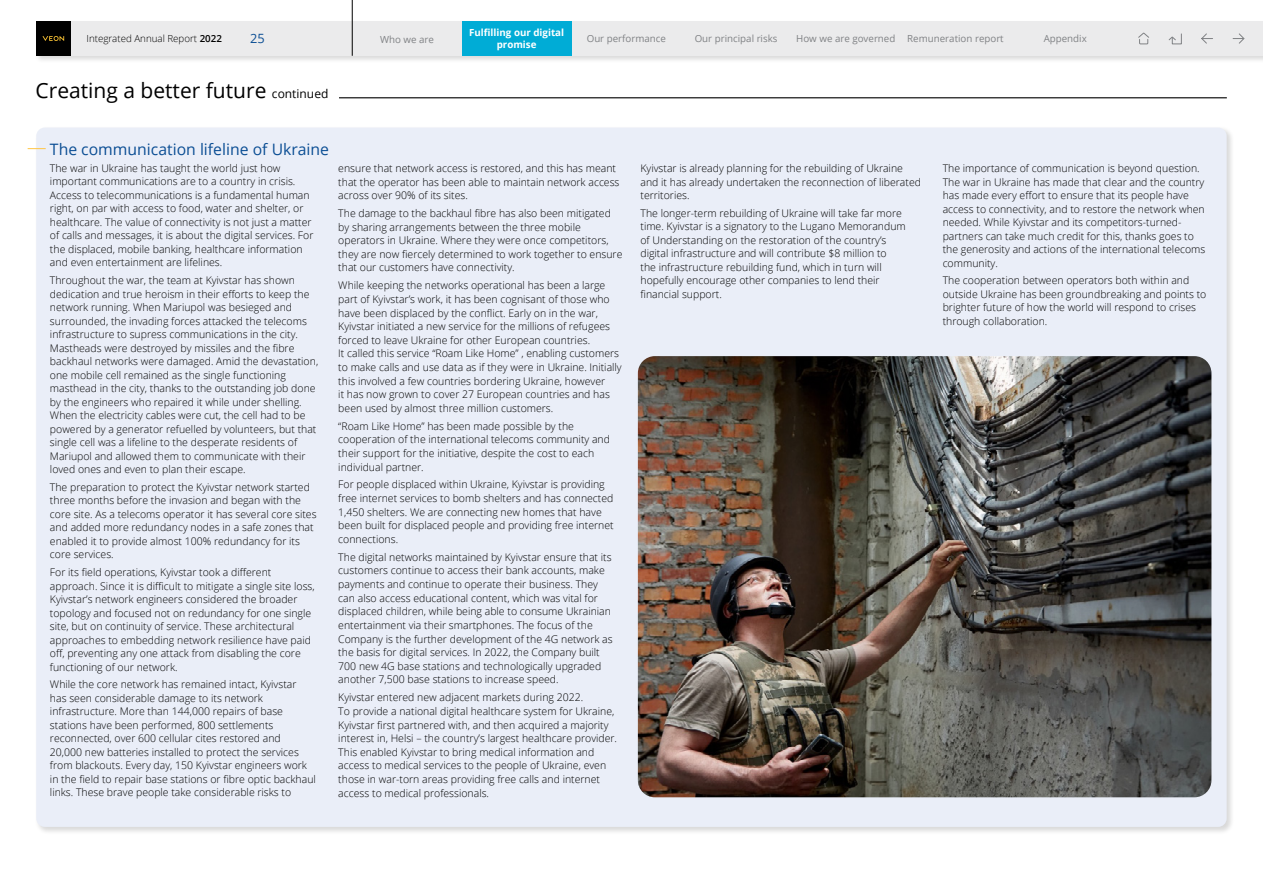
<style>
.page{position:relative;width:1263px;height:893px;background:#fff}
.page>*{position:absolute;margin:0;border:0;box-sizing:border-box;transform-origin:0 0}
.t1{font:21px "Open Sans";color:#000}
.t2{font:15.75px "Open Sans";color:#0b4e94}
.t3{font:12.75px "Open Sans";color:#0b4e94}
.t4{font:300 10.5px/13.5px "Open Sans";color:#000}
.t5{font:9.75px "Open Sans";color:#808285}
.t6{font:700 9.75px/11.7px "Open Sans";color:#fff;text-align:center}
.t7{font:300 9.75px "Open Sans";color:#000}
.s1{font-weight:600}
.s2{font-size:12px}
</style>
<div class="page">
<div style="left:35px;top:126px;width:1199px;height:709px;background:#000;opacity:.15"></div>
<div style="left:36px;top:128px;width:1191px;height:699px;background:#eaeef8;border-radius:9px"></div>
<svg style="left:28px;top:148px;width:18px;height:1px"></svg>
<img style="left:638px;top:356px;width:573px;height:441px">
<hr style="left:339px;top:97px;width:888px;height:1px;background:#000">
<div style="left:35px;top:20px;width:1228px;height:43px;background:#000;opacity:.15"></div>
<div style="left:36px;top:21px;width:1227px;height:35px;background:#ebebec"></div>
<div style="left:36px;top:21px;width:35px;height:35px;background:#000"></div>
<svg style="left:42px;top:36px;width:22px;height:5px"></svg>
<div style="left:462px;top:21px;width:109px;height:35px;background:#00acd6"></div>
<hr style="left:352px;top:0;width:1px;height:56px;background:#000">
<svg style="left:1232px;top:33px;width:13px;height:11px"></svg>
<svg style="left:1201px;top:33px;width:12px;height:11px"></svg>
<svg style="left:1138px;top:32px;width:11px;height:13px"></svg>
<svg style="left:1168px;top:33px;width:14px;height:12px"></svg>
<p class="t7" style="left:87px;top:32px;width:137px">Integrated Annual Report <span class="s1">2022</span></p>
<p class="t3" style="left:250px;top:30px;width:16px">25</p>
<p class="t5" style="left:380px;top:32px;width:55px">Who we are</p>
<p class="t6" style="left:469px;top:27px;width:96px">Fulfilling our digital promise</p>
<p class="t5" style="left:587px;top:32px;width:81px">Our performance</p>
<p class="t5" style="left:695px;top:32px;width:84px">Our principal risks</p>
<p class="t5" style="left:796px;top:32px;width:209px">How we are governed Remuneration report</p>
<p class="t5" style="left:1044px;top:32px;width:45px">Appendix</p>
<h1 class="t1" style="left:36px;top:76px;width:294px">Creating a better future <span class="s2">continued</span></h1>
<h2 class="t2" style="left:50px;top:138px;width:281px">The communication lifeline of Ukraine</h2>
<p class="t4" style="left:50px;top:161px;width:265px">The war in Ukraine has taught the world just how important communications are to a country in crisis.<br>Access to telecommunications is a fundamental human right, on par with access to food, water and shelter, or healthcare. The value of connectivity is not just a matter of calls and messages, it is about the digital services. For the displaced, mobile banking, healthcare information and even entertainment are lifelines.</p>
<p class="t4" style="left:50px;top:273px;width:270px">Throughout the war, the team at Kyivstar has shown dedication and true heroism in their efforts to keep the network running. When Mariupol was besieged and surrounded, the invading forces attacked the telecoms infrastructure to supress communications in the city.<br>Mastheads were destroyed by missiles and the fibre backhaul networks were damaged. Amid the devastation, one mobile cell remained as the single functioning masthead in the city, thanks to the outstanding job done by the engineers who repaired it while under shelling.<br>When the electricity cables were cut, the cell had to be powered by a generator refuelled by volunteers, but that single cell was a lifeline to the desperate residents of Mariupol and allowed them to communicate with their loved ones and even to plan their escape.</p>
<p class="t4" style="left:50px;top:480px;width:268px">The preparation to protect the Kyivstar network started three months before the invasion and began with the core site. As a telecoms operator it has several core sites and added more redundancy nodes in a safe zones that enabled it to provide almost 100% redundancy for its core services.</p>
<p class="t4" style="left:50px;top:565px;width:266px">For its field operations, Kyivstar took a different approach. Since it is difficult to mitigate a single site loss, Kyivstar’s network engineers considered the broader topology and focused not on redundancy for one single site, but on continuity of service. These architectural approaches to embedding network resilience have paid off, preventing any one attack from disabling the core functioning of our network.</p>
<p class="t4" style="left:50px;top:678px;width:267px">While the core network has remained intact, Kyivstar<br>has seen considerable damage to its network infrastructure. More than 144,000 repairs of base stations have been performed, 800 settlements reconnected, over 600 cellular cites restored and<br>20,000 new batteries installed to protect the services from blackouts. Every day, 150 Kyivstar engineers work in the field to repair base stations or fibre optic backhaul links. These brave people take considerable risks to</p>
<p class="t4" style="left:338px;top:161px;width:283px">ensure that network access is restored, and this has meant that the operator has been able to maintain network access across over 90% of its sites.</p>
<p class="t4" style="left:338px;top:206px;width:286px">The damage to the backhaul fibre has also been mitigated by sharing arrangements between the three mobile operators in Ukraine. Where they were once competitors, they are now fiercely determined to work together to ensure that our customers have connectivity.</p>
<p class="t4" style="left:338px;top:278px;width:285px">While keeping the networks operational has been a large part of Kyivstar’s work, it has been cognisant of those who have been displaced by the conflict. Early on in the war, Kyivstar initiated a new service for the millions of refugees forced to leave Ukraine for other European countries.<br>It called this service “Roam Like Home” , enabling customers to make calls and use data as if they were in Ukraine. Initially this involved a few countries bordering Ukraine, however<br>it has now grown to cover 27 European countries and has been used by almost three million customers.</p>
<p class="t4" style="left:338px;top:419px;width:273px">“Roam Like Home” has been made possible by the cooperation of the international telecoms community and their support for the initiative, despite the cost to each individual partner.</p>
<p class="t4" style="left:338px;top:478px;width:277px">For people displaced within Ukraine, Kyivstar is providing free internet services to bomb shelters and has connected 1,450 shelters. We are connecting new homes that have been built for displaced people and providing free internet connections.</p>
<p class="t4" style="left:338px;top:550px;width:276px">The digital networks maintained by Kyivstar ensure that its customers continue to access their bank accounts, make payments and continue to operate their business. They can also access educational content, which was vital for displaced children, while being able to consume Ukrainian entertainment via their smartphones. The focus of the Company is the further development of the 4G network as the basis for digital services. In 2022, the Company built 700 new 4G base stations and technologically upgraded another 7,500 base stations to increase speed.</p>
<p class="t4" style="left:338px;top:690px;width:280px">Kyivstar entered new adjacent markets during 2022.<br>To provide a national digital healthcare system for Ukraine, Kyivstar first partnered with, and then acquired a majority interest in, Helsi – the country’s largest healthcare provider.<br>This enabled Kyivstar to bring medical information and access to medical services to the people of Ukraine, even those in war-torn areas providing free calls and internet access to medical professionals.</p>
<p class="t4" style="left:640px;top:161px;width:282px">Kyivstar is already planning for the rebuilding of Ukraine and it has already undertaken the reconnection of liberated territories.</p>
<p class="t4" style="left:640px;top:206px;width:267px">The longer-term rebuilding of Ukraine will take far more time. Kyivstar is a signatory to the Lugano Memorandum of Understanding on the restoration of the country’s digital infrastructure and will contribute $8 million to<br>the infrastructure rebuilding fund, which in turn will hopefully encourage other companies to lend their financial support.</p>
<p class="t4" style="left:943px;top:161px;width:264px">The importance of communication is beyond question.<br>The war in Ukraine has made that clear and the country has made every effort to ensure that its people have access to connectivity, and to restore the network when needed. While Kyivstar and its competitors-turned&shy;partners can take much credit for this, thanks goes to the generosity and actions of the international telecoms community.</p>
<p class="t4" style="left:943px;top:273px;width:265px">The cooperation between operators both within and outside Ukraine has been groundbreaking and points to brighter future of how the world will respond to crises through collaboration.</p>
</div>
